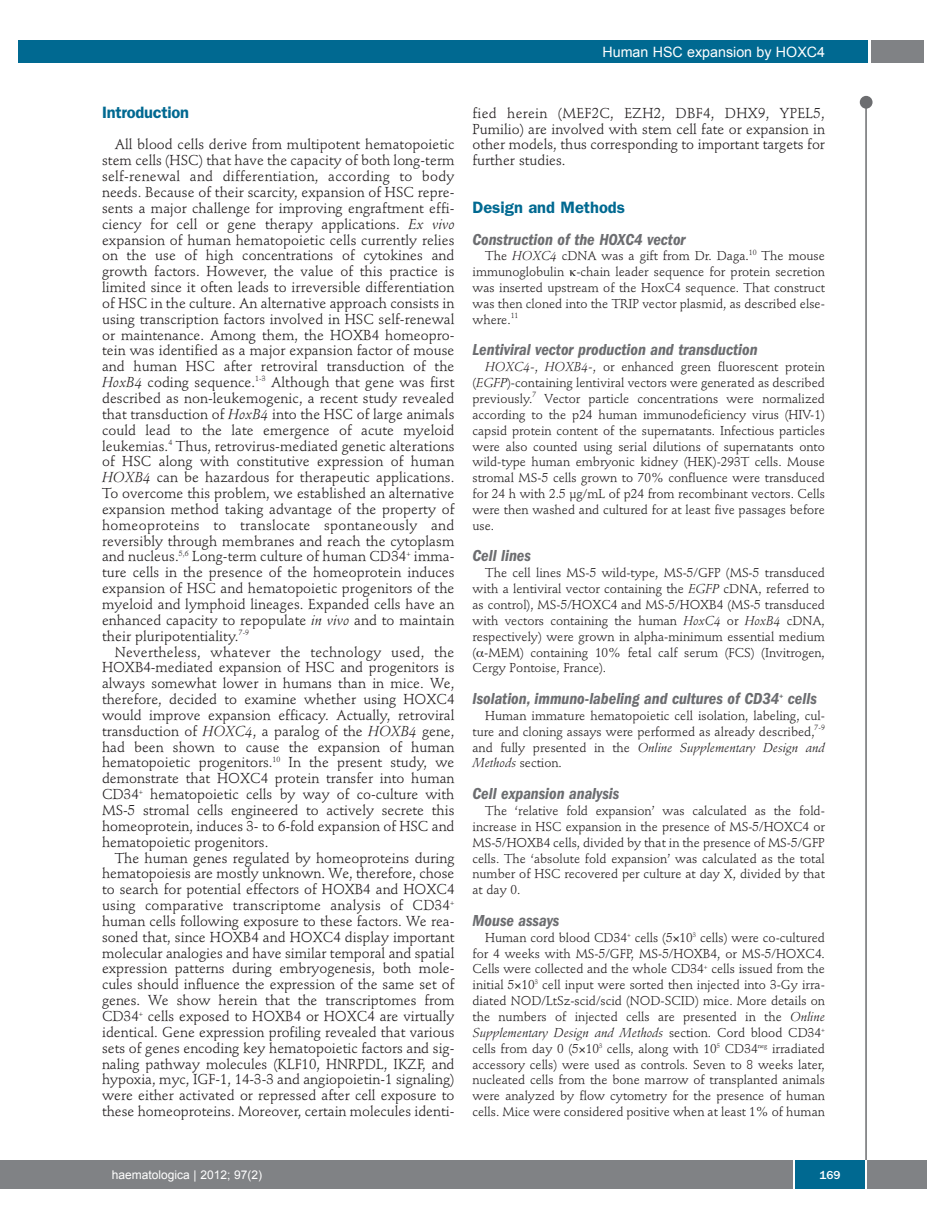
<style>
.page{position:relative;width:927px;height:1225px;background:#fff}
.page>*{position:absolute;margin:0;border:0;box-sizing:border-box;transform-origin:0 0}
.t1{font:italic 600 condensed 16.5px "Franklin Gothic";color:#6c6d70}
.t2{font:600 16.5px "Franklin Gothic";color:#006991}
.t3{font:14.25px/15.9px "Stempel Schneidler";color:#231f20;text-align:justify}
.t4{font:14.25px "Arial";color:#fff}
.t5{font:12.75px/15.9px "Stempel Schneidler";color:#231f20;text-align:justify}
.t6{font:12px "Arial";color:#fff}
.t7{font:500 12px "Franklin Gothic";color:#fff}
.s1{font-style:italic}
</style>
<div class="page">
<div style="left:0;top:1160px;width:18px;height:28px;background:#808285"></div>
<div style="left:860px;top:96px;width:12px;height:13px;background:#6c6d70;border-radius:50%"></div>
<hr style="left:865px;top:98px;width:2px;height:1062px;background:#6c6d70">
<div style="left:871px;top:40px;width:52px;height:22px;background:#808285"></div>
<div style="left:18px;top:40px;width:849px;height:22px;background:#006991"></div>
<div style="left:17px;top:1160px;width:910px;height:28px;background:#808285"></div>
<div style="left:795px;top:1160px;width:70px;height:28px;background:#006991"></div>
<hr style="left:793px;top:1160px;width:2px;height:28px;background:#fff">
<hr style="left:865px;top:1160px;width:2px;height:28px;background:#fff">
<p class="t4" style="left:602px;top:44px;width:224px">Human HSC expansion by HOXC4</p>
<p class="t2" style="left:102px;top:106px;width:88px">Introduction</p>
<p class="t3" style="left:102px;top:138px;width:354px;text-indent:13px">All blood cells derive from multipotent hematopoietic stem cells (HSC) that have the capacity of both long-term self-renewal and differentiation, according to body needs. Because of their scarcity, expansion of HSC repre&shy;sents a major challenge for improving engraftment effi&shy;ciency for cell or gene therapy applications. <span class="s1">Ex vivo </span>expansion of human hematopoietic cells currently relies on the use of high concentrations of cytokines and growth factors. However, the value of this practice is limited since it often leads to irreversible differentiation of HSC in the culture. An alternative approach consists in using transcription factors involved in HSC self-renewal or maintenance. Among them, the HOXB4 homeopro&shy;tein was identified as a major expansion factor of mouse and human HSC after retroviral transduction of the <span class="s1">HoxB4</span> coding sequence.<sup>1-3</sup> Although that gene was first described as non-leukemogenic, a recent study revealed that transduction of <span class="s1">HoxB4</span> into the HSC of large animals could lead to the late emergence of acute myeloid leukemias.<sup>4</sup> Thus, retrovirus-mediated genetic alterations of HSC along with constitutive expression of human <span class="s1">HOXB4</span> can be hazardous for therapeutic applications.<br>To overcome this problem, we established an alternative expansion method taking advantage of the property of homeoproteins to translocate spontaneously and reversibly through membranes and reach the cytoplasm and nucleus.<sup>5,6</sup> Long-term culture of human CD34<sup>+</sup> imma&shy;ture cells in the presence of the homeoprotein induces expansion of HSC and hematopoietic progenitors of the myeloid and lymphoid lineages. Expanded cells have an enhanced capacity to repopulate <span class="s1">in vivo</span> and to maintain their pluripotentiality.<sup>7-9</sup></p>
<p class="t3" style="left:102px;top:645px;width:354px;text-indent:13px">Nevertheless, whatever the technology used, the HOXB4-mediated expansion of HSC and progenitors is always somewhat lower in humans than in mice. We, therefore, decided to examine whether using HOXC4 would improve expansion efficacy. Actually, retroviral transduction of <span class="s1">HOXC4</span>, a paralog of the <span class="s1">HOXB4</span> gene, had been shown to cause the expansion of human hematopoietic progenitors.<sup>10</sup> In the present study, we demonstrate that HOXC4 protein transfer into human CD34<sup>+</sup> hematopoietic cells by way of co-culture with MS-5 stromal cells engineered to actively secrete this homeoprotein, induces 3- to 6-fold expansion of HSC and hematopoietic progenitors.</p>
<p class="t3" style="left:102px;top:851px;width:354px;text-indent:13px">The human genes regulated by homeoproteins during hematopoiesis are mostly unknown. We, therefore, chose to search for potential effectors of HOXB4 and HOXC4 using comparative transcriptome analysis of CD34<sup>+ </sup>human cells following exposure to these factors. We rea&shy;soned that, since HOXB4 and HOXC4 display important molecular analogies and have similar temporal and spatial expression patterns during embryogenesis, both mole&shy;cules should influence the expression of the same set of genes. We show herein that the transcriptomes from CD34<sup>+</sup> cells exposed to HOXB4 or HOXC4 are virtually identical. Gene expression profiling revealed that various sets of genes encoding key hematopoietic factors and sig&shy;naling pathway molecules (KLF10, HNRPDL, IKZF, and hypoxia, myc, IGF-1, 14-3-3 and angiopoietin-1 signaling) were either activated or repressed after cell exposure to these homeoproteins. Moreover, certain molecules identi-</p>
<p class="t3" style="left:472px;top:106px;width:354px">fied herein (MEF2C, EZH2, DBF4, DHX9, YPEL5, Pumilio) are involved with stem cell fate or expansion in other models, thus corresponding to important targets for further studies.</p>
<p class="t2" style="left:472px;top:201px;width:154px">Design and Methods</p>
<p class="t1" style="left:472px;top:233px;width:215px">Construction of the HOXC4 vector</p>
<p class="t5" style="left:472px;top:249px;width:354px;text-indent:13px">The <span class="s1">HOXC4</span> cDNA was a gift from Dr. Daga.<sup>10</sup> The mouse immunoglobulin -chain leader sequence for protein secretion was inserted upstream of the HoxC4 sequence. That construct was then cloned into the TRIP vector plasmid, as described else&shy;where.<sup>11</sup></p>
<p class="t1" style="left:472px;top:344px;width:287px">Lentiviral vector production and transduction</p>
<p class="t5" style="left:472px;top:360px;width:354px;text-indent:13px"><span class="s1">HOXC4-</span>, <span class="s1">HOXB4-</span>, or enhanced green fluorescent protein (<span class="s1">EGFP</span>)-containing lentiviral vectors were generated as described previously.<sup>7</sup> Vector particle concentrations were normalized according to the p24 human immunodeficiency virus (HIV-1) capsid protein content of the supernatants. Infectious particles were also counted using serial dilutions of supernatants onto wild-type human embryonic kidney (HEK)-293T cells. Mouse stromal MS-5 cells grown to 70% confluence were transduced for 24 h with 2.5 µg/mL of p24 from recombinant vectors. Cells were then washed and cultured for at least five passages before use.</p>
<p class="t1" style="left:472px;top:550px;width:60px">Cell lines</p>
<p class="t5" style="left:472px;top:566px;width:354px;text-indent:13px">The cell lines MS-5 wild-type, MS-5/GFP (MS-5 transduced with a lentiviral vector containing the <span class="s1">EGFP</span> cDNA, referred to as control), MS-5/HOXC4 and MS-5/HOXB4 (MS-5 transduced with vectors containing the human <span class="s1">HoxC4</span> or <span class="s1">HoxB4</span> cDNA, respectively) were grown in alpha-minimum essential medium ( -MEM) containing 10% fetal calf serum (FCS) (Invitrogen, Cergy Pontoise, France).</p>
<p class="t1" style="left:472px;top:692px;width:346px">Isolation, immuno-labeling and cultures of CD34<sup>+</sup> cells</p>
<p class="t5" style="left:472px;top:709px;width:354px;text-indent:13px">Human immature hematopoietic cell isolation, labeling, cul&shy;ture and cloning assays were performed as already described,<sup>7-9 </sup>and fully presented in the <span class="s1">Online Supplementary Design and Methods</span> section.</p>
<p class="t1" style="left:472px;top:787px;width:148px">Cell expansion analysis</p>
<p class="t5" style="left:472px;top:804px;width:354px;text-indent:13px">The ‘relative fold expansion’ was calculated as the fold&shy;increase in HSC expansion in the presence of MS-5/HOXC4 or MS-5/HOXB4 cells, divided by that in the presence of MS-5/GFP cells. The ‘absolute fold expansion’ was calculated as the total number of HSC recovered per culture at day X, divided by that at day 0.</p>
<p class="t1" style="left:472px;top:914px;width:88px">Mouse assays</p>
<p class="t5" style="left:472px;top:930px;width:354px;text-indent:13px">Human cord blood CD34<sup>+</sup> cells (5 10<sup>3</sup> cells) were co-cultured for 4 weeks with MS-5/GFP, MS-5/HOXB4, or MS-5/HOXC4.<br>Cells were collected and the whole CD34<sup>+</sup> cells issued from the initial 5 10<sup>3</sup> cell input were sorted then injected into 3-Gy irra&shy;diated NOD/LtSz-scid/scid (NOD-SCID) mice. More details on the numbers of injected cells are presented in the <span class="s1">Online Supplementary Design and Methods</span> section. Cord blood CD34<sup>+ </sup>cells from day 0 (5 10<sup>3</sup> cells, along with 10<sup>5</sup> CD34<sup>neg</sup> irradiated accessory cells) were used as controls. Seven to 8 weeks later, nucleated cells from the bone marrow of transplanted animals were analyzed by flow cytometry for the presence of human cells. Mice were considered positive when at least 1% of human</p>
<p class="t6" style="left:112px;top:1168px;width:152px">haematologica | 2012; 97(2)</p>
<p class="t7" style="left:819px;top:1171px;width:23px">169</p>
</div>
